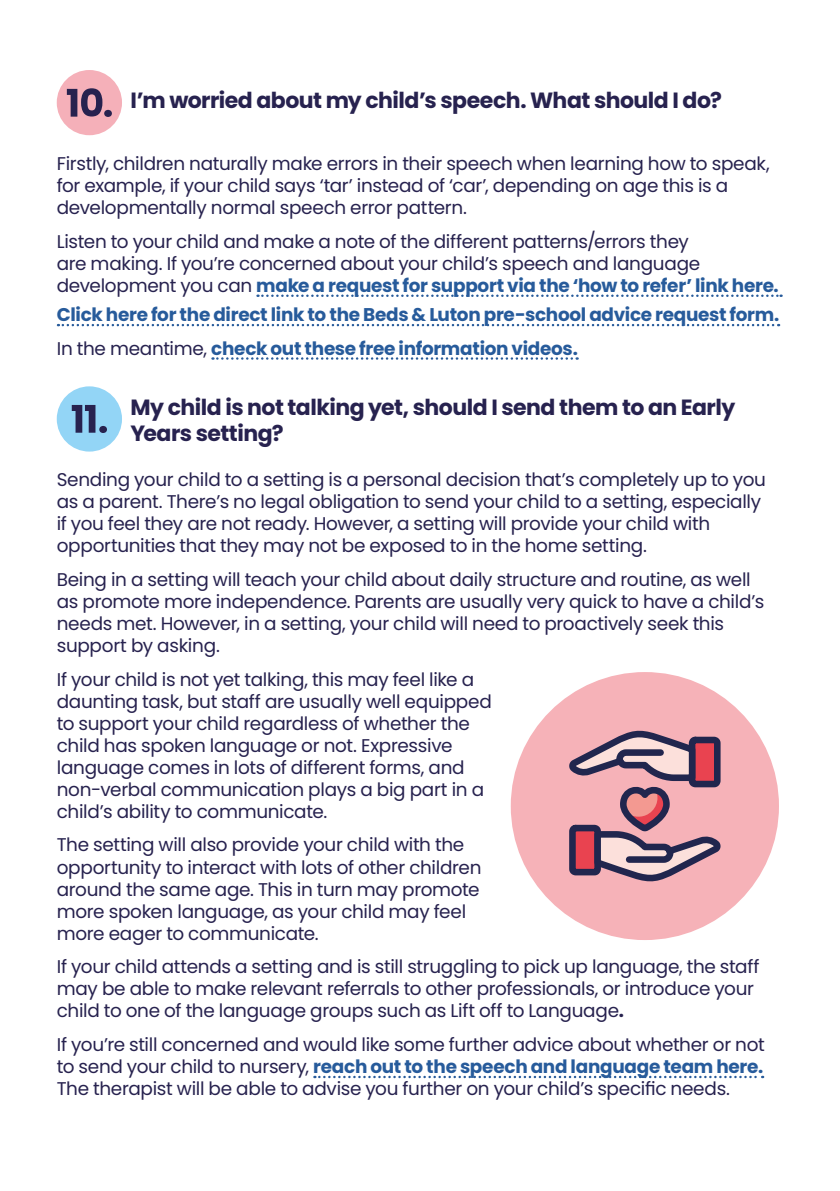
<style>
.page{position:relative;width:840px;height:1191px;background:#fff}
.page>*{position:absolute;margin:0;border:0;box-sizing:border-box;transform-origin:0 0}
.t1{font:700 22px/26.4px "Poppins";letter-spacing:-.025em;color:#27224f}
.LFH_Copy{font:18.4px/22px "Poppins";letter-spacing:-.015em;color:#27224f}
.LFH_Copy-2{font:700 18.4px "Poppins";letter-spacing:-.015em;color:#275b9b}
.s1{font-weight:700;color:#275b9b}
.s2{font-weight:400;color:#27224f}
.s3{font-weight:700}
.s4{font-family:"Poppins Regular 2"}
</style>
<div class="page">
<svg style="left:257px;top:294px;width:524px;height:3px"></svg>
<svg style="left:58px;top:324px;width:720px;height:2px"></svg>
<svg style="left:212px;top:357px;width:365px;height:3px"></svg>
<svg style="left:314px;top:1075px;width:448px;height:3px"></svg>
<div style="left:57px;top:70px;width:65px;height:65px;background:#f5b0b9;border-radius:50%"></div>
<svg style="left:67px;top:88px;width:45px;height:29px"></svg>
<div style="left:57px;top:386px;width:65px;height:65px;background:#93d5f6;border-radius:50%"></div>
<svg style="left:72px;top:405px;width:35px;height:28px"></svg>
<div style="left:510px;top:672px;width:268px;height:268px;background:#f6b2b8;border-radius:134px"></div>
<svg style="left:569px;top:730px;width:152px;height:152px"></svg>
<h2 class="t1" style="left:130px;top:87px;width:592px">I’m worried about my child’s speech. What should I do?</h2>
<p class="LFH_Copy" style="left:57px;top:153px;width:714px">Firstly, children naturally make errors in their speech when learning how to speak, for example, if your child says ‘tar’ instead of ‘car’, depending on age this is a developmentally normal speech error pattern.</p>
<p class="LFH_Copy" style="left:57px;top:230px;width:723px">Listen to your child and make a note of the different patterns/errors they<br>are making. If you’re concerned about your child’s speech and language development you can <span class="s1">make a request for support via the ‘how to refer’ link here.</span></p>
<p class="LFH_Copy-2" style="left:57px;top:304px;width:723px">Click here for the direct link to the Beds &amp; Luton pre-school advice request form.</p>
<p class="LFH_Copy-2" style="left:57px;top:337px;width:522px"><span class="s2">In the meantime,</span> check out these free information videos.</p>
<h2 class="t1" style="left:130px;top:394px;width:606px">My child is not talking yet, should I send them to an Early<br>Years setting?</h2>
<p class="LFH_Copy" style="left:57px;top:469px;width:710px">Sending your child to a setting is a personal decision that’s completely up to you as a parent. There’s no legal obligation to send your child to a setting, especially if you feel they are not ready. However, a setting will provide your child with opportunities that they may not be exposed to in the home setting.</p>
<p class="LFH_Copy" style="left:57px;top:568px;width:708px">Being in a setting will teach your child about daily structure and routine, as well as promote more independence. Parents are usually very quick to have a child’s needs met. However, in a setting, your child will need to proactively seek this support by asking.</p>
<p class="LFH_Copy" style="left:57px;top:668px;width:436px">If your child is not yet talking, this may feel like a daunting task, but staff are usually well equipped to support your child regardless of whether the child has spoken language or not. Expressive language comes in lots of different forms, and non-verbal communication plays a big part in a child’s ability to communicate.</p>
<p class="LFH_Copy" style="left:57px;top:834px;width:426px">The setting will also provide your child with the opportunity to interact with lots of other children around the same age. This in turn may promote more spoken language, as your child may feel more eager to communicate.</p>
<p class="LFH_Copy" style="left:57px;top:956px;width:704px">If your child attends a setting and is still struggling to pick up language, the staff may be able to make relevant referrals to other professionals, or introduce your child to one of the language groups such as Lift off to Language<span class="s3">.</span></p>
<p class="LFH_Copy" style="left:57px;top:1033px;width:709px;text-align:justify">If you’re still concerned and would like some further advice about whether or not to send your child to nursery, <span class="s1">reach out to the speech and language team here.<br></span><span class="s4">The therapist will be able to advise you further on your child’s specific needs.</span></p>
</div>
